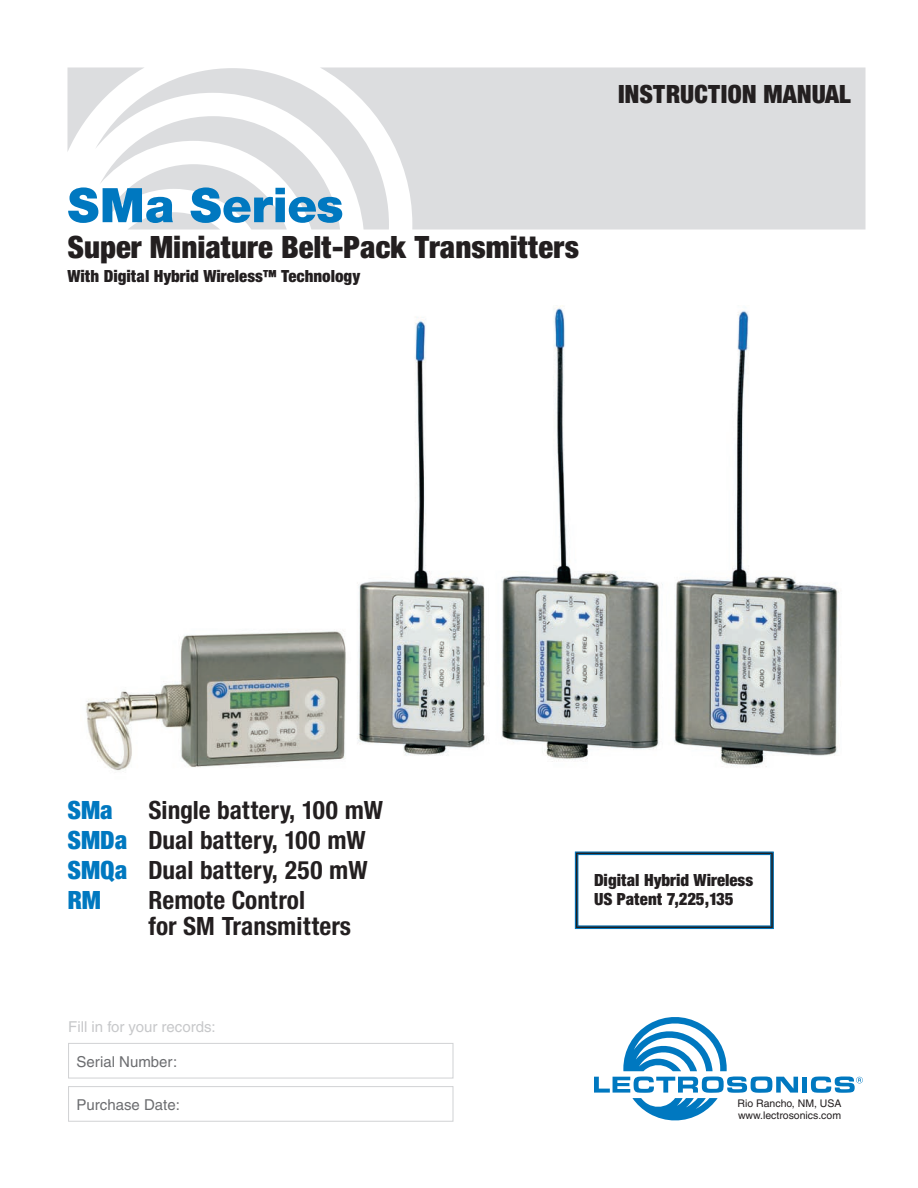
<style>
.page{position:relative;width:918px;height:1188px;background:#fff}
.page>*{position:absolute;margin:0;border:0;box-sizing:border-box;transform-origin:0 0}
.t1{font:900 51px "Sans";color:#0078c0}
.t2{font:900 condensed 33px "Sans";color:#231f20}
.t3{font:700 condensed 27px/30px "Sans";color:#231f20}
.t4{font:900 condensed 27px "Sans";color:#231f20}
.t5{font:900 condensed 27px "Sans";color:#0078c0}
.t6{font:900 condensed 18px/19.5px "Sans";color:#231f20}
.t7{font:15px "Helvetica";color:#6c6d70}
.t8{font:15px "Helvetica";color:#c7c8ca}
.t9{font:10.5px/12.1px "Helvetica";color:#231f20}
.s1{font-weight:900;color:#0078c0}
</style>
<div class="page">
<img style="left:86px;top:306px;width:753px;height:465px">
<svg style="left:68px;top:68px;width:798px;height:162px;fill:#dcdddf"></svg>
<div style="left:68px;top:1043px;width:385px;height:35px;border:1px solid #d1d2d4"></div>
<div style="left:68px;top:1086px;width:385px;height:36px;border:1px solid #d1d2d4"></div>
<svg style="left:594px;top:1017px;width:204px;height:103px"></svg>
<div style="left:802px;top:1077px;width:5px;height:16px;background:#0078c0"></div>
<svg style="left:811px;top:1077px;width:52px;height:16px"></svg>
<svg style="left:575px;top:852px;width:199px;height:77px"></svg>
<div style="left:578px;top:854px;width:193px;height:72px;border:1px solid #0078c0"></div>
<h1 class="t1" style="left:68px;top:174px;width:277px">SMa Series</h1>
<p class="t2" style="left:68px;top:227px;width:513px">Super Miniature Belt-Pack Transmitters</p>
<p class="t6" style="left:68px;top:266px;width:294px">With Digital Hybrid Wireless™ Technology</p>
<p class="t4" style="left:618px;top:77px;width:234px">INSTRUCTION MANUAL</p>
<p class="t5" style="left:68px;top:794px;width:47px">SMa</p>
<p class="t3" style="left:68px;top:795px;width:317px;text-indent:81px">Single battery, 100 mW<br><span class="s1">SMDa</span> Dual battery, 100 mW<br><span class="s1">SMQa</span> Dual battery, 250 mW<br><span class="s1">RM</span></p>
<p class="t3" style="left:148px;top:887px;width:204px;line-height:25.5px">Remote Control<br>for SM Transmitters</p>
<p class="t8" style="left:68px;top:1018px;width:149px">Fill in for your records:</p>
<p class="t7" style="left:77px;top:1053px;width:102px">Serial Number:</p>
<p class="t7" style="left:77px;top:1096px;width:105px">Purchase Date:</p>
<p class="t6" style="left:594px;top:870px;width:161px">Digital Hybrid Wireless<br>US Patent 7,225,135</p>
<p class="t9" style="left:738px;top:1097px;width:106px">Rio Rancho, NM, USA www.lectrosonics.com</p>
</div>
